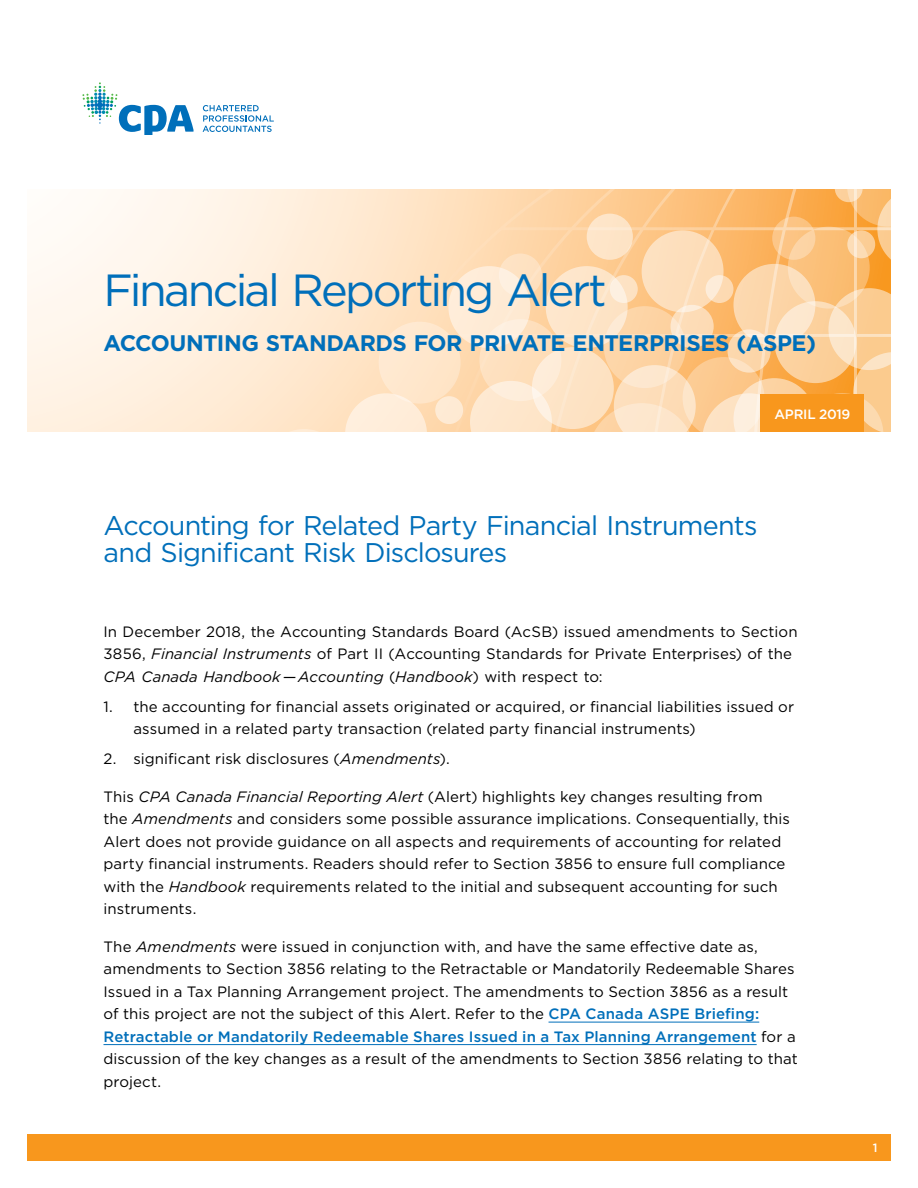
<style>
.page{position:relative;width:918px;height:1188px;background:#fff}
.page>*{position:absolute;margin:0;border:0;box-sizing:border-box;transform-origin:0 0}
.t1{font:45px "Gotham";letter-spacing:-.06em;color:#006fba}
.t2{font:27px/27px "Gotham";letter-spacing:-.03em;color:#006fba}
.t3{font:700 22.5px "Gotham";letter-spacing:-.025em;color:#006fba}
.t4{font:15px/22.5px "Gotham";letter-spacing:.005em;color:#000}
.t5{font:500 13.5px "Gotham";letter-spacing:-.015em;color:#fff}
.t6{font:500 12px "Gotham";color:#fff}
.s1{font-style:italic}
.s2{font-weight:500;color:#006fba}
</style>
<div class="page">
<div style="left:27px;top:1134px;width:864px;height:27px;background:#f8971d"></div>
<svg style="left:82px;top:82px;width:192px;height:53px"></svg>
<svg style="left:27px;top:189px;width:290px;height:243px"></svg>
<svg style="left:317px;top:189px;width:574px;height:243px;background:#fed6a8"></svg>
<div style="left:479px;top:319px;width:82px;height:82px;background:#fedfbd;border-radius:50%"></div>
<svg style="left:532px;top:347px;width:82px;height:82px;background:#fde5c9"></svg>
<svg style="left:470px;top:381px;width:82px;height:51px;background:#fde7cd"></svg>
<div style="left:448px;top:266px;width:82px;height:82px;background:#feecd7;border-radius:50%"></div>
<svg style="left:788px;top:227px;width:82px;height:82px;background:#fabf78"></svg>
<svg style="left:499px;top:254px;width:43px;height:43px"></svg>
<svg style="left:772px;top:217px;width:43px;height:43px"></svg>
<div style="left:706px;top:275px;width:27px;height:28px;background:#fddab2;border-radius:50%"></div>
<div style="left:435px;top:396px;width:28px;height:28px;background:#feead4;border-radius:50%"></div>
<div style="left:610px;top:275px;width:28px;height:28px;background:#fde2c3;border-radius:50%"></div>
<div style="left:379px;top:322px;width:82px;height:82px;background:#ffe7cd;border-radius:50%"></div>
<svg style="left:588px;top:288px;width:303px;height:144px;background:#fcd2a1"></svg>
<svg style="left:546px;top:266px;width:82px;height:82px;background:#fde5ca"></svg>
<svg style="left:733px;top:264px;width:82px;height:82px;background:#fcdbb6"></svg>
<svg style="left:642px;top:230px;width:82px;height:82px;background:#fcdfbd"></svg>
<svg style="left:835px;top:189px;width:56px;height:81px;background:#fabd72"></svg>
<svg style="left:263px;top:393px;width:164px;height:39px;background:#fee7ce"></svg>
<div style="left:587px;top:214px;width:46px;height:46px;background:#fee5c8;border-radius:50%"></div>
<hr style="left:549px;top:1022px;width:210px;height:1px;background:#006fba">
<hr style="left:104px;top:1044px;width:653px;height:1px;background:#006fba">
<div style="left:761px;top:394px;width:103px;height:38px;background:#f8971d"></div>
<h1 class="t1" style="left:104px;top:261px;width:505px">Financial Reporting Alert</h1>
<h3 class="t3" style="left:104px;top:328px;width:714px">ACCOUNTING STANDARDS FOR PRIVATE ENTERPRISES (ASPE)</h3>
<p class="t5" style="left:774px;top:405px;width:78px">APRIL 2019</p>
<h2 class="t2" style="left:104px;top:511px;width:656px">Accounting for Related Party Financial Instruments and Significant Risk Disclosures</h2>
<p class="t4" style="left:104px;top:620px;width:696px">In December 2018, the Accounting Standards Board (AcSB) issued amendments to Section<br>3856, <span class="s1">Financial Instruments</span> of Part II (Accounting Standards for Private Enterprises) of the<br><span class="s1">CPA Canada Handbook — Accounting</span> (<span class="s1">Handbook</span>) with respect to:</p>
<p class="t4" style="left:134px;top:695px;width:662px;text-indent:-30px">1. the accounting for financial assets originated or acquired, or financial liabilities issued or assumed in a related party transaction (related party financial instruments)</p>
<p class="t4" style="left:104px;top:747px;width:348px">2. significant risk disclosures (<span class="s1">Amendments</span>).</p>
<p class="t4" style="left:104px;top:785px;width:688px">This <span class="s1">CPA Canada Financial Reporting Alert</span> (Alert) highlights key changes resulting from the <span class="s1">Amendments</span> and considers some possible assurance implications. Consequentially, this Alert does not provide guidance on all aspects and requirements of accounting for related party financial instruments. Readers should refer to Section 3856 to ensure full compliance with the <span class="s1">Handbook</span> requirements related to the initial and subsequent accounting for such instruments.</p>
<p class="t4" style="left:104px;top:935px;width:696px">The <span class="s1">Amendments</span> were issued in conjunction with, and have the same effective date as, amendments to Section 3856 relating to the Retractable or Mandatorily Redeemable Shares Issued in a Tax Planning Arrangement project. The amendments to Section 3856 as a result of this project are not the subject of this Alert. Refer to the <span class="s2">CPA Canada ASPE Briefing:<br>Retractable or Mandatorily Redeemable Shares Issued in a Tax Planning Arrangement</span> for a discussion of the key changes as a result of the amendments to Section 3856 relating to that project.</p>
<p class="t6" style="left:873px;top:1140px;width:6px">1</p>
</div>
